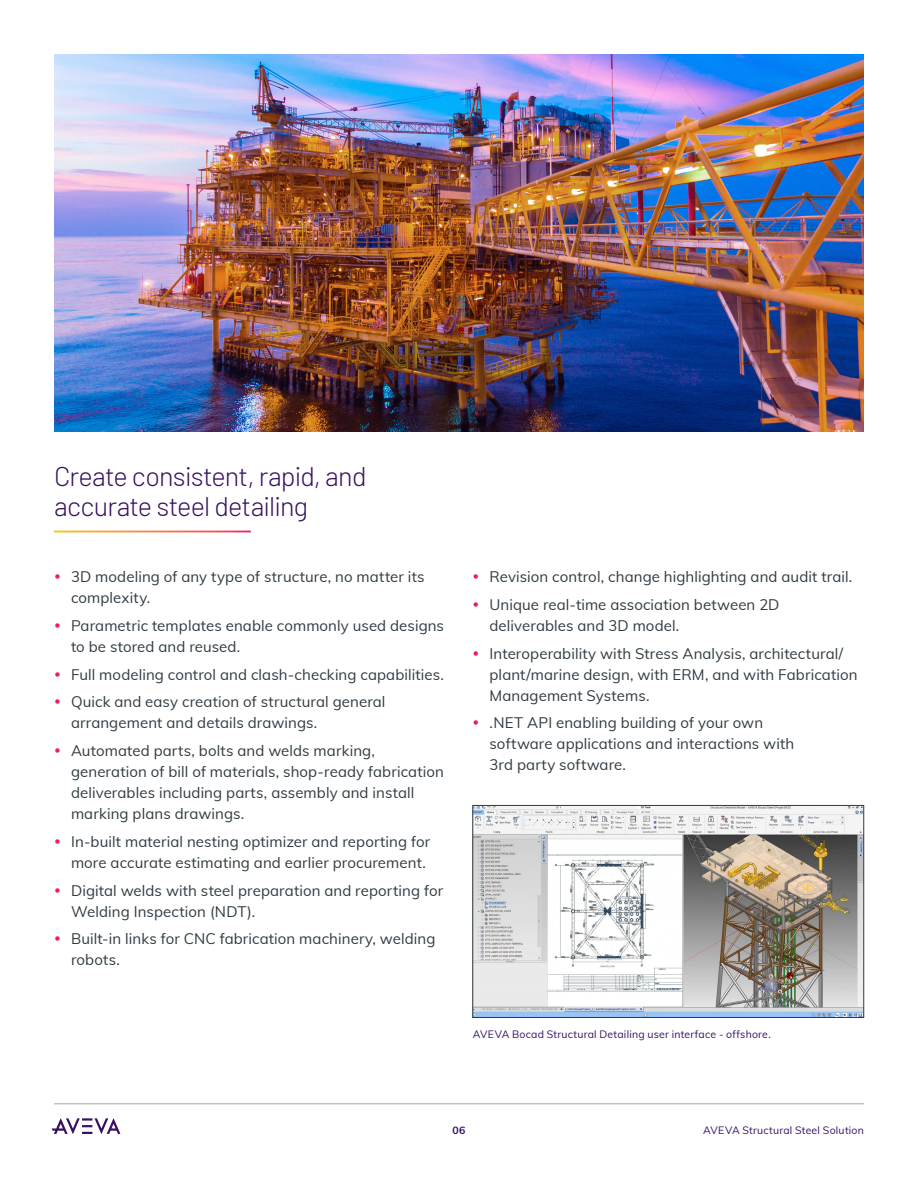
<style>
.page{position:relative;width:918px;height:1188px;background:#fff}
.page>*{position:absolute;margin:0;border:0;box-sizing:border-box;transform-origin:0 0}
.H3_Internal_Pages{font:300 27px/30px "Barlow";letter-spacing:-.03em;color:#371260}
.t1{font:15px/21px "Muli";letter-spacing:.005em;color:#2f3b41}
.Interior_Footer_Doc{font:10.5px "Muli";letter-spacing:.02em;color:#371260}
.t2{font:700 10.5px "Muli";color:#371260}
</style>
<div class="page">
<hr style="left:54px;top:1104px;width:810px;height:1px;background:#a3a7a9">
<svg style="left:52px;top:1118px;width:68px;height:16px"></svg>
<img style="left:54px;top:54px;width:810px;height:378px">
<img style="left:475px;top:807px;width:387px;height:209px">
<div style="left:473px;top:805px;width:391px;height:213px;border:1px solid #2f3b41"></div>
<p class="H3_Internal_Pages" style="left:54px;top:461px;width:314px">Create consistent, rapid, and accurate steel detailing</p>
<p class="t1" style="left:71px;top:565px;width:355px">3D modeling of any type of structure, no matter its complexity.</p>
<p class="t1" style="left:71px;top:614px;width:375px">Parametric templates enable commonly used designs to be stored and reused.</p>
<p class="t1" style="left:71px;top:663px;width:375px">Full modeling control and clash-checking capabilities.</p>
<p class="t1" style="left:71px;top:691px;width:316px">Quick and easy creation of structural general arrangement and details drawings.</p>
<p class="t1" style="left:71px;top:739px;width:374px">Automated parts, bolts and welds marking, generation of bill of materials, shop-ready fabrication deliverables including parts, assembly and install marking plans drawings.</p>
<p class="t1" style="left:71px;top:830px;width:361px">In-built material nesting optimizer and reporting for more accurate estimating and earlier procurement.</p>
<p class="t1" style="left:71px;top:879px;width:374px">Digital welds with steel preparation and reporting for<br>Welding Inspection (NDT).</p>
<p class="t1" style="left:71px;top:928px;width:366px">Built-in links for CNC fabrication machinery, welding robots.</p>
<p class="t1" style="left:490px;top:565px;width:364px">Revision control, change highlighting and audit trail.</p>
<p class="t1" style="left:490px;top:593px;width:292px">Unique real-time association between 2D deliverables and 3D model.</p>
<p class="t1" style="left:490px;top:642px;width:370px">Interoperability with Stress Analysis, architectural/ plant/marine design, with ERM, and with Fabrication<br>Management Systems.</p>
<p class="t1" style="left:490px;top:712px;width:306px">.NET API enabling building of your own software applications and interactions with<br>3rd party software.</p>
<p class="Interior_Footer_Doc" style="left:473px;top:1027px;width:299px">AVEVA Bocad Structural Detailing user interface - offshore.</p>
<p class="t2" style="left:452px;top:1123px;width:15px">06</p>
<p class="Interior_Footer_Doc" style="left:703px;top:1123px;width:162px">AVEVA Structural Steel Solution</p>
</div>
